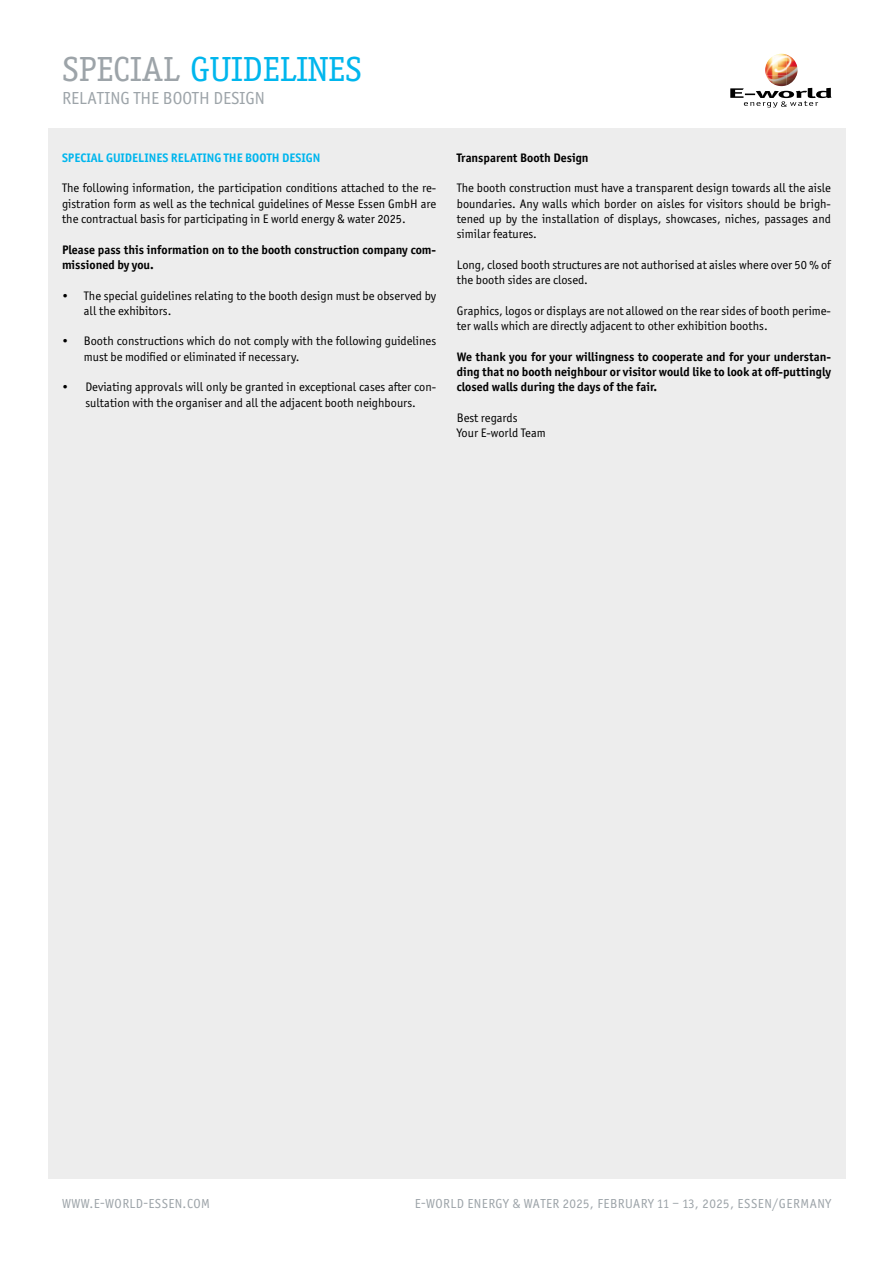
<style>
.page{position:relative;width:893px;height:1263px;background:#fff}
.page>*{position:absolute;margin:0;border:0;box-sizing:border-box;transform-origin:0 0}
.t1{font:34.95px "Officina Serif Std";color:#00b6ed}
.t2{font:17.55px "Officina Sans ITC Pro";color:#9da4a9}
.t3{font:13.2px "Officina Sans ITC Pro";letter-spacing:.03em;color:#9da4a9}
.t4{font:12.45px/15.3px "Officina Sans ITC Pro";color:#000}
.t5{font:700 12.45px/15.3px "Officina Sans ITC Pro";color:#000}
.t6{font:700 12.45px "Officina Sans ITC Pro";color:#00b6ed}
.s1{color:#9da4a9}
</style>
<div class="page">
<div style="left:48px;top:128px;width:797px;height:1050px;background:#ededed"></div>
<img style="left:765px;top:54px;width:22px;height:21px">
<img style="left:787px;top:67px;width:11px;height:18px">
<img style="left:766px;top:75px;width:15px;height:11px">
<svg style="left:730px;top:88px;width:101px;height:19px"></svg>
<h1 class="t1" style="left:62px;top:49px;width:301px"><span class="s1">SPECIAL</span> GUIDELINES</h1>
<h2 class="t2" style="left:62px;top:88px;width:204px">RELATING THE BOOTH DESIGN</h2>
<p class="t6" style="left:62px;top:150px;width:260px">SPECIAL GUIDELINES RELATING THE BOOTH DESIGN</p>
<p class="t4" style="left:62px;top:180px;width:376px;text-align:justify">The following information, the participation conditions attached to the re&shy;gistration form as well as the technical guidelines of Messe Essen GmbH are the contractual basis for participating in E world energy &amp; water 2025.</p>
<p class="t5" style="left:62px;top:242px;width:376px">Please pass this information on to the booth construction company com&shy;missioned by you.</p>
<p class="t4" style="left:84px;top:288px;width:354px;text-indent:-22px">• The special guidelines relating to the booth design must be observed by all the exhibitors.</p>
<p class="t4" style="left:84px;top:334px;width:354px;text-indent:-22px">• Booth constructions which do not comply with the following guidelines must be modified or eliminated if necessary.</p>
<p class="t4" style="left:62px;top:379px;width:376px;text-align:center">• Deviating approvals will only be granted in exceptional cases after con&shy;sultation with the organiser and all the adjacent booth neighbours.</p>
<p class="t5" style="left:457px;top:150px;width:133px">Transparent Booth Design</p>
<p class="t4" style="left:457px;top:180px;width:376px;text-align:justify">The booth construction must have a transparent design towards all the aisle boundaries. Any walls which border on aisles for visitors should be brigh&shy;tened up by the installation of displays, showcases, niches, passages and similar features.</p>
<p class="t4" style="left:457px;top:257px;width:376px">Long, closed booth structures are not authorised at aisles where over 50 % of the booth sides are closed.</p>
<p class="t4" style="left:457px;top:303px;width:376px">Graphics, logos or displays are not allowed on the rear sides of booth perime&shy;ter walls which are directly adjacent to other exhibition booths.</p>
<p class="t5" style="left:457px;top:349px;width:376px;text-align:justify">We thank you for your willingness to cooperate and for your understan&shy;ding that no booth neighbour or visitor would like to look at off-puttingly closed walls during the days of the fair.</p>
<p class="t4" style="left:457px;top:410px;width:90px">Best regards<br>Your E-world Team</p>
<p class="t3" style="left:62px;top:1196px;width:149px">WWW.E-WORLD-ESSEN.COM</p>
<p class="t3" style="left:415px;top:1196px;width:418px">E-WORLD ENERGY &amp; WATER 2025, FEBRUARY 11 – 13, 2025, ESSEN/GERMANY</p>
</div>
